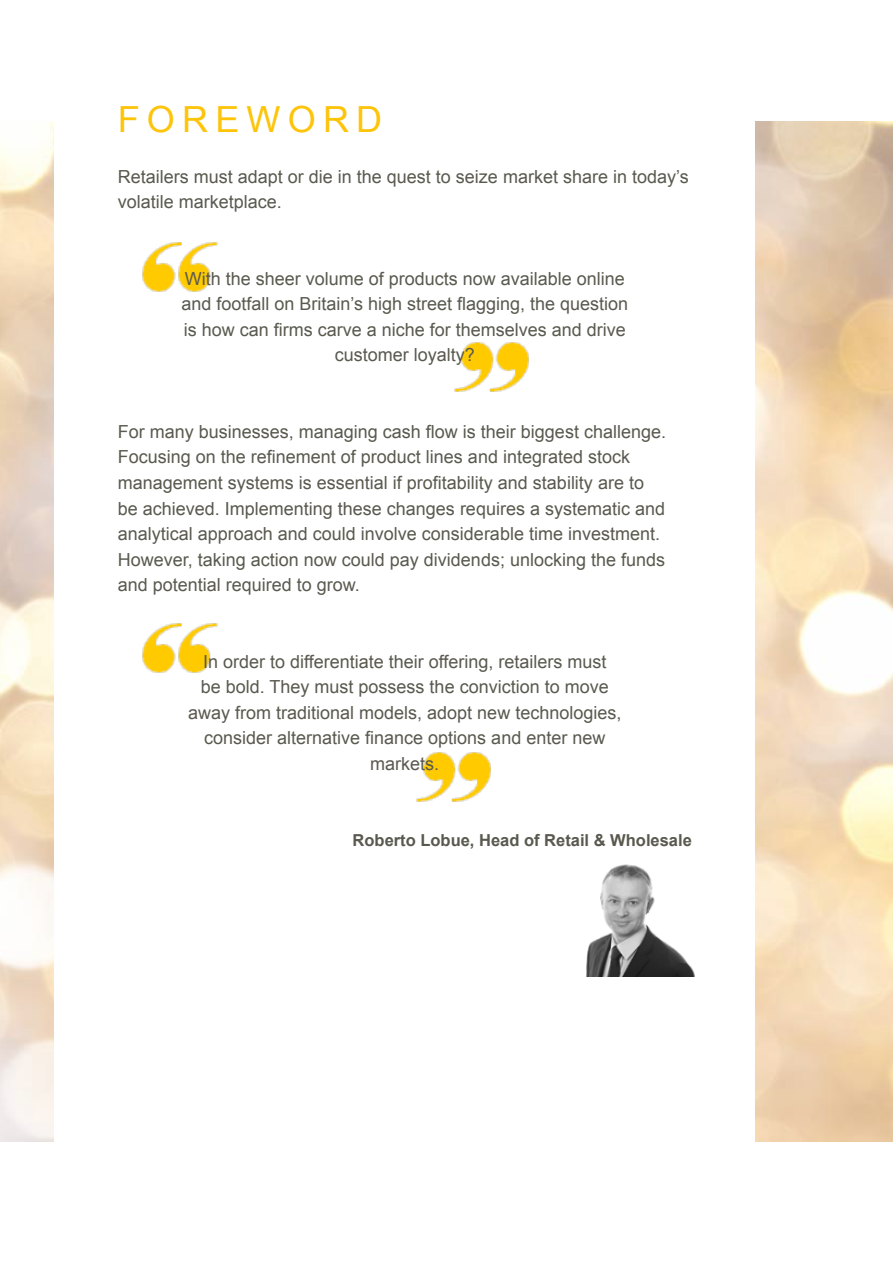
<style>
.page{position:relative;width:893px;height:1263px;background:#fff}
.page>*{position:absolute;margin:0;border:0;box-sizing:border-box;transform-origin:0 0}
.t1{font:36px "Arial";letter-spacing:.2em;color:#fdc40a}
.t2{font:18px/25.5px "Arial";color:#59594f}
.t3{font:700 16.5px "Arial";color:#59594f}
</style>
<div class="page">
<img style="left:142px;top:242px;width:76px;height:50px">
<img style="left:454px;top:342px;width:75px;height:50px">
<img style="left:142px;top:623px;width:76px;height:50px">
<img style="left:416px;top:752px;width:75px;height:50px">
<img style="left:586px;top:864px;width:109px;height:112px">
<h1 class="t1" style="left:118px;top:96px;width:266px">FOREWORD</h1>
<p class="t2" style="left:118px;top:164px;width:572px">Retailers must adapt or die in the quest to seize market share in today’s volatile marketplace.</p>
<p class="t2" style="left:182px;top:266px;width:448px;text-align:center">With the sheer volume of products now available online and footfall on Britain’s high street flagging, the question is how can firms carve a niche for themselves and drive customer loyalty?</p>
<p class="t2" style="left:118px;top:419px;width:550px">For many businesses, managing cash flow is their biggest challenge.<br>Focusing on the refinement of product lines and integrated stock management systems is essential if profitability and stability are to be achieved. Implementing these changes requires a systematic and analytical approach and could involve considerable time investment.<br>However, taking action now could pay dividends; unlocking the funds and potential required to grow.</p>
<p class="t2" style="left:188px;top:649px;width:435px;text-align:center">In order to differentiate their offering, retailers must<br>be bold. They must possess the conviction to move away from traditional models, adopt new technologies, consider alternative finance options and enter new markets.</p>
<p class="t3" style="left:353px;top:829px;width:341px">Roberto Lobue, Head of Retail &amp; Wholesale</p>
</div>
